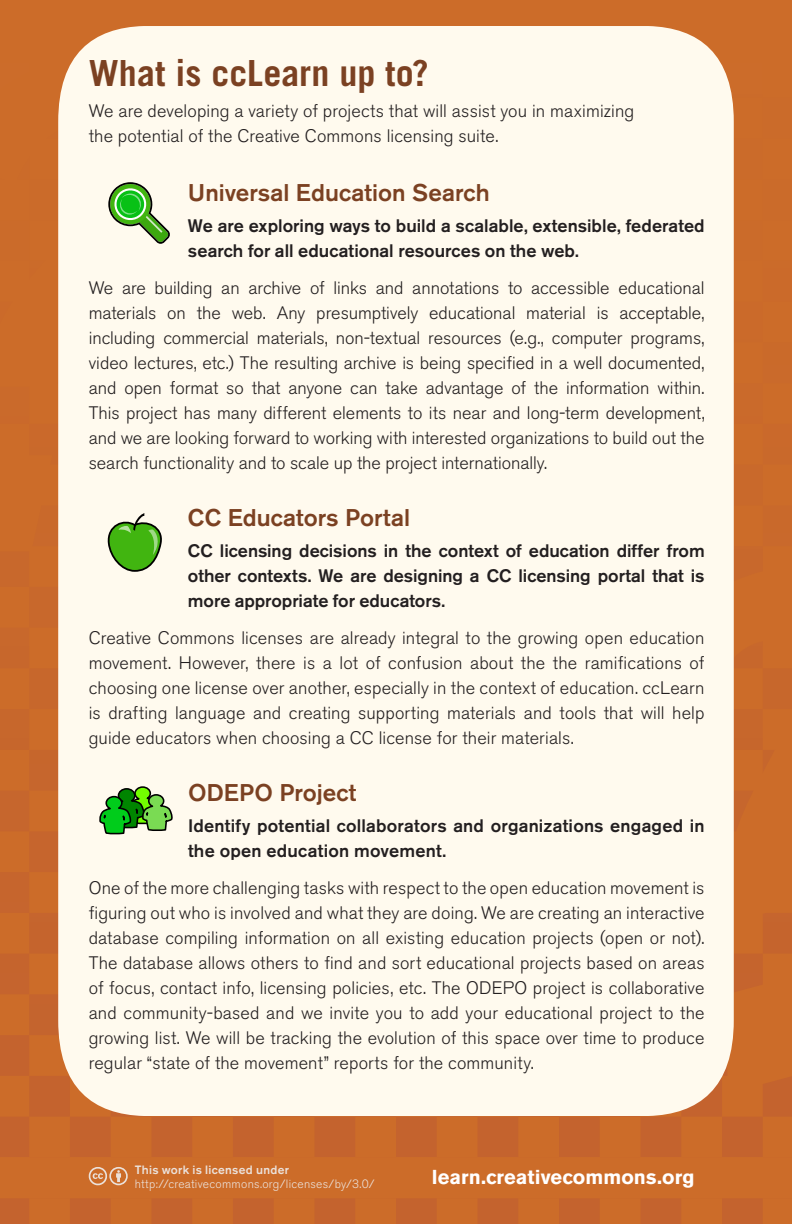
<style>
.page{position:relative;width:792px;height:1224px;background:#cc6c29}
.page>*{position:absolute;margin:0;border:0;box-sizing:border-box;transform-origin:0 0}
.t1{font:700 36px "Trade Gothic LT Std";letter-spacing:.005em;color:#7b4122}
.t2{font:500 24px "Akzidenz Grotesk BE";color:#7b4122}
.t3{font:700 20px "Akzidenz Grotesk BE";letter-spacing:.005em;color:#fff}
.t4{font:300 18px/25px "Akzidenz Grotesk BE";letter-spacing:.005em;color:#231f20;text-align:justify}
.t5{font:500 18px/25px "Akzidenz Grotesk BE";letter-spacing:.005em;color:#231f20}
.t6{font:300 12px "Akzidenz Grotesk BE";letter-spacing:.025em;color:#ebe1da}
.t7{font:500 12px "Akzidenz Grotesk BE";letter-spacing:.025em;color:#ebe1da}
</style>
<div class="page">
<div style="left:58px;top:26px;width:676px;height:1090px;background:#fffaee"></div>
<svg style="left:88px;top:1167px;width:40px;height:19px"></svg>
<svg style="left:108px;top:182px;width:62px;height:62px;background:#9ccc8b"></svg>
<svg style="left:105px;top:513px;width:59px;height:60px;background:#87c068"></svg>
<svg style="left:99px;top:786px;width:75px;height:50px;background:#71b762"></svg>
<h1 class="t1" style="left:89px;top:51px;width:341px">What is ccLearn up to?</h1>
<p class="t4" style="left:89px;top:99px;width:547px">We are developing a variety of projects that will assist you in maximizing the potential of the Creative Commons licensing suite.</p>
<h2 class="t2" style="left:188px;top:178px;width:303px">Universal Education Search</h2>
<p class="t5" style="left:188px;top:213px;width:518px">We are exploring ways to build a scalable, extensible, federated search for all educational resources on the web.</p>
<p class="t4" style="left:89px;top:276px;width:617px">We are building an archive of links and annotations to accessible educational materials on the web. Any presumptively educational material is acceptable, including commercial materials, non-textual resources (e.g., computer programs, video lectures, etc.) The resulting archive is being specified in a well documented, and open format so that anyone can take advantage of the information within.<br>This project has many different elements to its near and long-term development, and we are looking forward to working with interested organizations to build out the search functionality and to scale up the project internationally.</p>
<h2 class="t2" style="left:188px;top:503px;width:224px">CC Educators Portal</h2>
<p class="t5" style="left:188px;top:538px;width:518px;text-align:justify">CC licensing decisions in the context of education differ from other contexts. We are designing a CC licensing portal that is more appropriate for educators.</p>
<p class="t4" style="left:89px;top:626px;width:617px">Creative Commons licenses are already integral to the growing open education movement. However, there is a lot of confusion about the the ramifications of choosing one license over another, especially in the context of education. ccLearn is drafting language and creating supporting materials and tools that will help guide educators when choosing a CC license for their materials.</p>
<h2 class="t2" style="left:188px;top:778px;width:170px">ODEPO Project</h2>
<p class="t5" style="left:188px;top:813px;width:518px">Identify potential collaborators and organizations engaged in the open education movement.</p>
<p class="t4" style="left:89px;top:876px;width:617px">One of the more challenging tasks with respect to the open education movement is figuring out who is involved and what they are doing. We are creating an interactive database compiling information on all existing education projects (open or not).<br>The database allows others to find and sort educational projects based on areas of focus, contact info, licensing policies, etc. The ODEPO project is collaborative and community-based and we invite you to add your educational project to the growing list. We will be tracking the evolution of this space over time to produce regular “state of the movement” reports for the community.</p>
<p class="t7" style="left:135px;top:1162px;width:156px">This work is licensed under</p>
<p class="t6" style="left:135px;top:1177px;width:241px">http://creativecommons.org/licenses/by/3.0/</p>
<p class="t3" style="left:432px;top:1165px;width:264px">learn.creativecommons.org</p>
</div>
